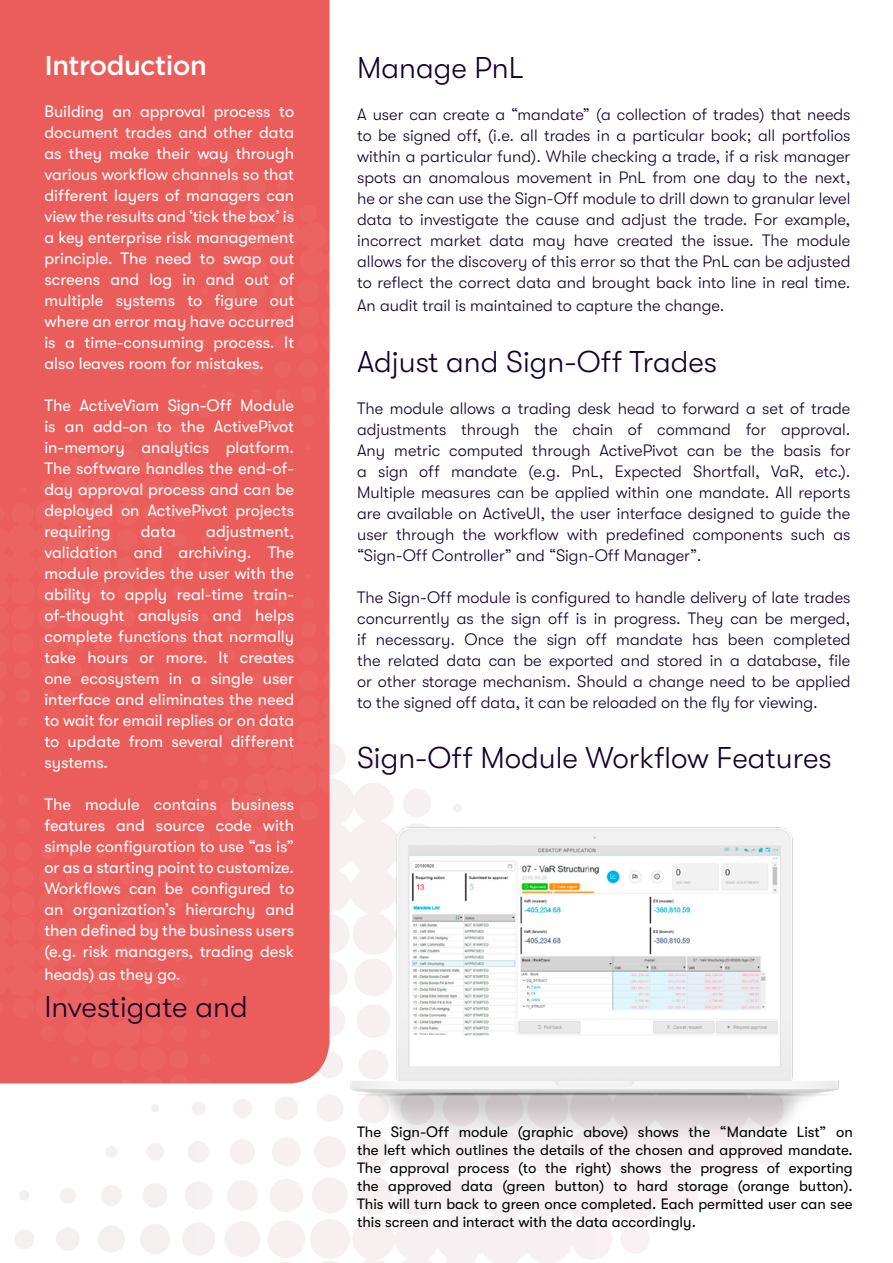
<style>
.page{position:relative;width:893px;height:1263px;background:#fff}
.page>*{position:absolute;margin:0;border:0;box-sizing:border-box;transform-origin:0 0}
.t1{font:300 30px "GT Walsheim";color:#14002f}
.t2{font:500 27px "Gotham";letter-spacing:-.02em;color:#fff}
.t3{font:300 16.5px/21px "GT Walsheim";color:#14002f;text-align:justify}
.t4{font:16.5px/21px "GT Walsheim";color:#fff;text-align:justify}
.t5{font:15px/18px "GT Walsheim";color:#000;text-align:justify}
</style>
<div class="page">
<svg style="left:16px;top:751px;width:574px;height:484px"></svg>
<div style="left:0;top:0;width:330px;height:136px;background:#eb5d5b"></div>
<svg style="left:0;top:136px;width:361px;height:1004px;background:#ec6e6c"></svg>
<svg style="left:198px;top:136px;width:163px;height:191px"></svg>
<img style="left:301px;top:795px;width:538px;height:354px">
<h2 class="t2" style="left:44px;top:48px;width:164px">Introduction</h2>
<p class="t4" style="left:44px;top:101px;width:251px">Building an approval process to document trades and other data as they make their way through various workflow channels so that different layers of managers can view the results and ‘tick the box’ is a key enterprise risk management principle. The need to swap out screens and log in and out of multiple systems to figure out where an error may have occurred is a time-consuming process. It also leaves room for mistakes.</p>
<p class="t4" style="left:44px;top:395px;width:251px">The ActiveViam Sign-Off Module is an add-on to the ActivePivot in-memory analytics platform.<br>The software handles the end-of&shy;day approval process and can be deployed on ActivePivot projects requiring</p>
<p class="t4" style="left:44px;top:521px;width:251px;text-indent:162px">adjustment, validation and archiving. The module provides the user with the ability to apply real-time train&shy;of-thought analysis and helps complete functions that normally take hours or more. It creates one ecosystem in a single user interface and eliminates the need to wait for email replies or on data to update from several different systems.</p>
<p class="t4" style="left:44px;top:794px;width:251px">The module contains business features and source code with simple configuration to use “as is” or as a starting point to customize.<br>Workflows can be configured to an organization’s hierarchy and then defined by the business users (e.g. risk managers, trading desk</p>
<p class="t4" style="left:44px;top:963px;width:138px">heads) as they go.</p>
<h1 class="t1" style="left:44px;top:990px;width:205px">Investigate and</h1>
<p class="t4" style="left:141px;top:521px;width:37px">data</p>
<h1 class="t1" style="left:357px;top:51px;width:169px">Manage PnL</h1>
<p class="t3" style="left:357px;top:104px;width:495px">A user can create a “mandate” (a collection of trades) that needs to be signed off, (i.e. all trades in a particular book; all portfolios within a particular fund). While checking a trade, if a risk manager spots an anomalous movement in PnL from one day to the next, he or she can use the Sign-Off module to drill down to granular level data to investigate the cause and adjust the trade. For example, incorrect market data may have created the issue. The module allows for the discovery of this error so that the PnL can be adjusted to reflect the correct data and brought back into line in real time.</p>
<p class="t3" style="left:357px;top:295px;width:369px">An audit trail is maintained to capture the change.</p>
<h1 class="t1" style="left:357px;top:345px;width:361px">Adjust and Sign-Off Trades</h1>
<p class="t3" style="left:357px;top:398px;width:495px">The module allows a trading desk head to forward a set of trade adjustments through the chain of command for approval.<br>Any metric computed through ActivePivot can be the basis for a sign off mandate (e.g. PnL, Expected Shortfall, VaR, etc.).<br>Multiple measures can be applied within one mandate. All reports are available on ActiveUI, the user interface designed to guide the user through the workflow with predefined components such as “Sign-Off Controller” and “Sign-Off Manager”.</p>
<p class="t3" style="left:357px;top:587px;width:495px">The Sign-Off module is configured to handle delivery of late trades concurrently as the sign off is in progress. They can be merged, if necessary. Once the sign off mandate has been completed the related data can be exported and stored in a database, file or other storage mechanism. Should a change need to be applied to the signed off data, it can be reloaded on the fly for viewing.</p>
<h1 class="t1" style="left:357px;top:741px;width:476px">Sign-Off Module Workflow Features</h1>
<p class="t5" style="left:357px;top:1122px;width:497px">The Sign-Off module (graphic above) shows the “Mandate List” on the left which outlines the details of the chosen and approved mandate.<br>The approval process (to the right) shows the progress of exporting the approved data (green button) to hard storage (orange button).<br>This will turn back to green once completed. Each permitted user can see this screen and interact with the data accordingly.</p>
</div>
